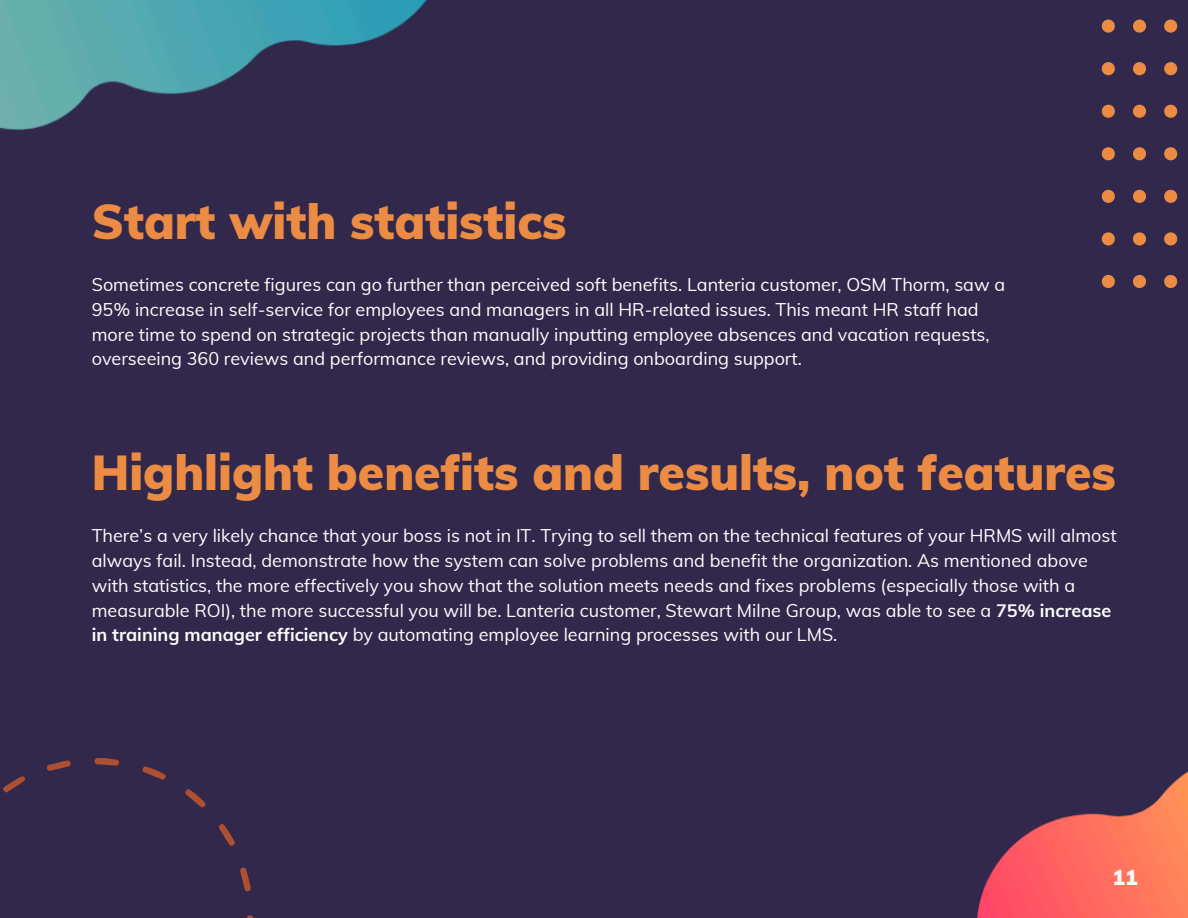
<style>
.page{position:relative;width:1188px;height:918px;background:#31284b}
.page>*{position:absolute;margin:0;border:0;box-sizing:border-box;transform-origin:0 0}
.t1{font:900 48px "Muli";color:#ec8c44}
.t2{font:900 21px "Muli";color:#f7f7f7}
.t3{font:18px/24.8px "Muli";color:#fff}
.s1{font-weight:700}
</style>
<div class="page">
<img style="left:977px;top:771px;width:211px;height:147px">
<img style="left:0;top:0;width:427px;height:131px">
<svg style="left:1164px;top:20px;width:13px;height:13px"></svg>
<svg style="left:1164px;top:62px;width:13px;height:13px"></svg>
<svg style="left:1164px;top:105px;width:13px;height:13px"></svg>
<svg style="left:1164px;top:147px;width:13px;height:13px"></svg>
<svg style="left:1164px;top:190px;width:13px;height:13px"></svg>
<svg style="left:1164px;top:232px;width:13px;height:13px"></svg>
<svg style="left:1164px;top:275px;width:13px;height:13px"></svg>
<svg style="left:1133px;top:20px;width:13px;height:13px"></svg>
<svg style="left:1133px;top:62px;width:13px;height:13px"></svg>
<svg style="left:1133px;top:105px;width:13px;height:13px"></svg>
<svg style="left:1133px;top:147px;width:13px;height:13px"></svg>
<svg style="left:1133px;top:190px;width:13px;height:13px"></svg>
<svg style="left:1133px;top:232px;width:13px;height:13px"></svg>
<svg style="left:1133px;top:275px;width:13px;height:13px"></svg>
<svg style="left:1102px;top:20px;width:13px;height:13px"></svg>
<svg style="left:1102px;top:62px;width:13px;height:13px"></svg>
<svg style="left:1102px;top:105px;width:13px;height:13px"></svg>
<svg style="left:1102px;top:147px;width:13px;height:13px"></svg>
<svg style="left:1102px;top:190px;width:13px;height:13px"></svg>
<svg style="left:1102px;top:232px;width:13px;height:13px"></svg>
<svg style="left:1102px;top:275px;width:13px;height:13px"></svg>
<svg style="left:95px;top:758px;width:24px;height:8px"></svg>
<svg style="left:247px;top:915px;width:6px;height:3px"></svg>
<svg style="left:185px;top:789px;width:21px;height:19px"></svg>
<svg style="left:3px;top:776px;width:23px;height:17px"></svg>
<svg style="left:218px;top:824px;width:17px;height:22px"></svg>
<svg style="left:46px;top:760px;width:25px;height:11px"></svg>
<svg style="left:240px;top:867px;width:11px;height:25px"></svg>
<svg style="left:142px;top:766px;width:24px;height:14px"></svg>
<p class="t1" style="left:92px;top:191px;width:476px">Start with statistics</p>
<h1 class="t3" style="left:92px;top:272px;width:915px">Sometimes concrete figures can go further than perceived soft benefits. Lanteria customer, OSM Thorm, saw a 95% increase in self-service for employees and managers in all HR-related issues. This meant HR staff had more time to spend on strategic projects than manually inputting employee absences and vacation requests, overseeing 360 reviews and performance reviews, and providing onboarding support.</h1>
<h1 class="t1" style="left:92px;top:442px;width:1026px">Highlight benefits and results, not features</h1>
<p class="t3" style="left:92px;top:523px;width:1027px">There’s a very likely chance that your boss is not in IT. Trying to sell them on the technical features of your HRMS will almost always fail. Instead, demonstrate how the system can solve problems and benefit the organization. As mentioned above with statistics, the more effectively you show that the solution meets needs and fixes problems (especially those with a measurable ROI), the more successful you will be. Lanteria customer, Stewart Milne Group, was able to see a <span class="s1">75% increase in training manager efficiency</span> by automating employee learning processes with our LMS.</p>
<p class="t2" style="left:1112px;top:864px;width:27px">11</p>
</div>
